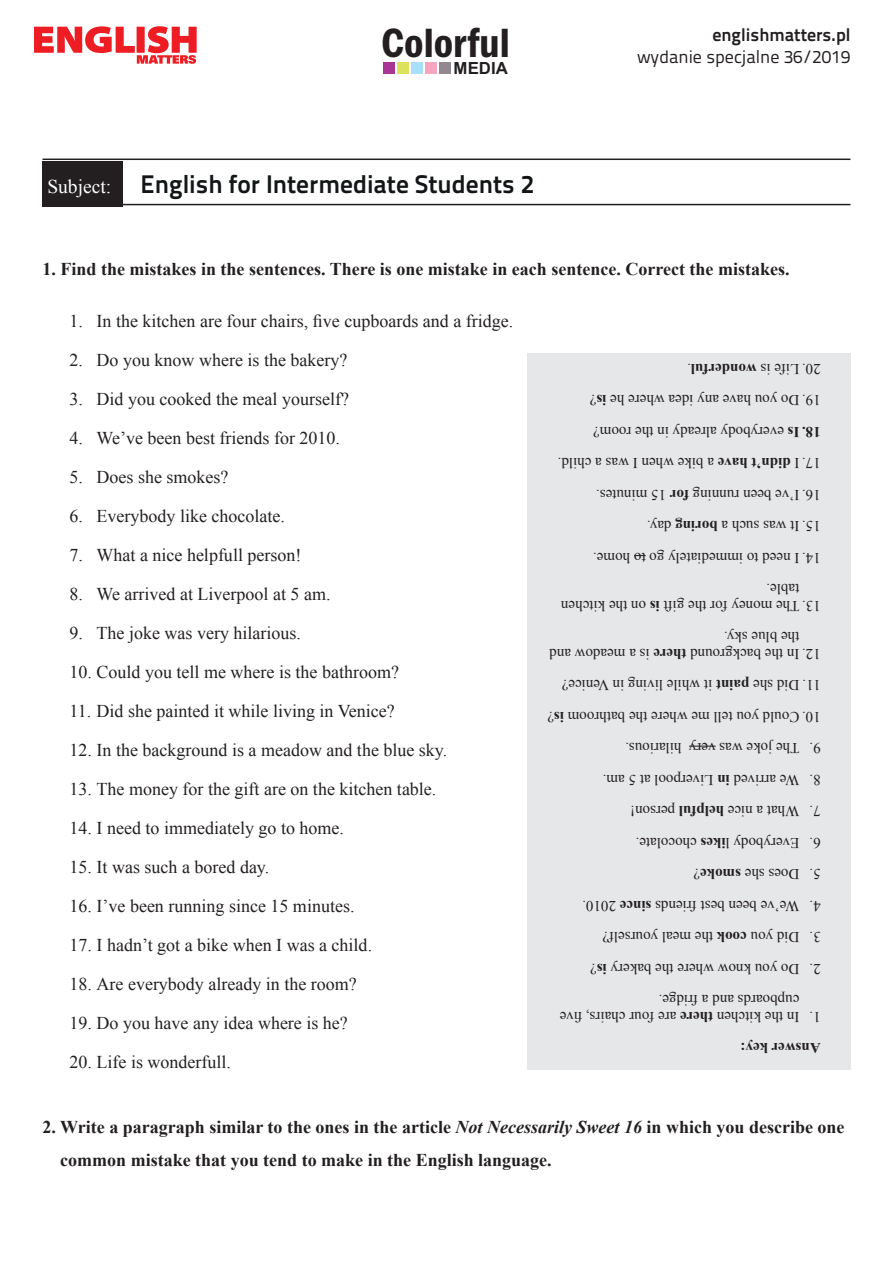
<style>
.page{position:relative;width:893px;height:1263px;background:#fff}
.page>*{position:absolute;margin:0;border:0;box-sizing:border-box;transform-origin:0 0}
.t1{font:600 condensed 42.3px "Franklin Gothic";color:#231f20}
.t2{font:700 25.5px "Titillium Text 22 L";color:#121617}
.t3{font:18px "Times New Roman";color:#231f20}
.List_Paragraph{font:700 18px/33px "Times New Roman";color:#231f20}
.t4{font:18px "Titillium Text 22 L";color:#231f20}
.t5{font:700 18px "Titillium Text 22 L";color:#231f20}
.t6{font:700 16.8px "Arial";color:#231f20}
.t7{font:15px/16.5px "Times New Roman";color:#231f20}
.t8{font:700 15px "Times New Roman";color:#231f20}
.s1{font-family:"Times New Roman";font-weight:400;font-size:19.5px;color:#fff}
.s2{font-weight:700}
.s3{font-style:italic}
</style>
<div class="page">
<div style="left:383px;top:62px;width:12px;height:12px;background:#a93594"></div>
<div style="left:425px;top:62px;width:12px;height:12px;background:#f6a5bf"></div>
<div style="left:411px;top:62px;width:12px;height:12px;background:#a8dff9"></div>
<div style="left:397px;top:62px;width:12px;height:12px;background:#dbe35d"></div>
<div style="left:439px;top:62px;width:12px;height:12px;background:#938890"></div>
<svg style="left:34px;top:26px;width:163px;height:38px"></svg>
<div style="left:527px;top:353px;width:323px;height:716px;background:#e6e7e9"></div>
<div style="left:43px;top:161px;width:80px;height:45px;background:#231f20"></div>
<hr style="left:43px;top:204px;width:807px;height:1px;background:#231f20">
<hr style="left:43px;top:159px;width:807px;height:1px;background:#231f20">
<svg style="left:689px;top:746px;width:27px;height:1px"></svg>
<svg style="left:634px;top:555px;width:12px;height:1px"></svg>
<h1 class="t1" style="left:381px;top:15px;width:130px">Colorful</h1>
<p class="t6" style="left:454px;top:57px;width:56px">MEDIA</p>
<p class="t2" style="left:47px;top:164px;width:488px"><span class="s1">Subject:</span> English for Intermediate Students 2</p>
<p class="t5" style="left:712px;top:21px;width:140px">englishmatters.pl</p>
<p class="t4" style="left:637px;top:44px;width:215px">wydanie specjalne 36/2019</p>
<p class="List_Paragraph" style="left:43px;top:252px;width:748px">1. Find the mistakes in the sentences. There is one mistake in each sentence. Correct the mistakes.</p>
<p class="t3" style="left:70px;top:309px;width:445px">1. In the kitchen are four chairs, five cupboards and a fridge.</p>
<p class="t3" style="left:70px;top:348px;width:279px">2. Do you know where is the bakery?</p>
<p class="t3" style="left:70px;top:387px;width:281px">3. Did you cooked the meal yourself?</p>
<p class="t3" style="left:70px;top:426px;width:272px">4. We’ve been best friends for 2010.</p>
<p class="t3" style="left:70px;top:465px;width:160px">5. Does she smokes?</p>
<p class="t3" style="left:70px;top:504px;width:217px">6. Everybody like chocolate.</p>
<p class="t3" style="left:70px;top:543px;width:233px">7. What a nice helpfull person!</p>
<p class="t3" style="left:70px;top:582px;width:262px">8. We arrived at Liverpool at 5 am.</p>
<p class="t3" style="left:70px;top:621px;width:233px">9. The joke was very hilarious.</p>
<p class="t3" style="left:70px;top:660px;width:331px">10. Could you tell me where is the bathroom?</p>
<p class="t3" style="left:70px;top:699px;width:327px">11. Did she painted it while living in Venice?</p>
<p class="t3" style="left:70px;top:738px;width:379px">12. In the background is a meadow and the blue sky.</p>
<p class="t3" style="left:70px;top:777px;width:368px">13. The money for the gift are on the kitchen table.</p>
<p class="t3" style="left:70px;top:816px;width:276px">14. I need to immediately go to home.</p>
<p class="t3" style="left:70px;top:855px;width:201px">15. It was such a bored day.</p>
<p class="t3" style="left:70px;top:894px;width:286px">16. I’ve been running since 15 minutes.</p>
<p class="t3" style="left:70px;top:933px;width:304px">17. I hadn’t got a bike when I was a child.</p>
<p class="t3" style="left:70px;top:972px;width:289px">18. Are everybody already in the room?</p>
<p class="t3" style="left:70px;top:1011px;width:280px">19. Do you have any idea where is he?</p>
<p class="t3" style="left:70px;top:1050px;width:163px">20. Life is wonderfull.</p>
<p class="t7" style="left:821px;top:377px;width:135px;rotate:-180deg">20. Life is <span class="s2">wonderful</span>.</p>
<p class="t7" style="left:821px;top:409px;width:232px;rotate:-180deg">19. Do you have any idea where he <span class="s2">is</span>?</p>
<p class="t7" style="left:821px;top:440px;width:229px;rotate:-180deg"><span class="s2">18. Is</span> everybody already in the room?</p>
<p class="t7" style="left:821px;top:472px;width:264px;rotate:-180deg">17. I <span class="s2">didn’t have</span> a bike when I was a child.</p>
<p class="t7" style="left:821px;top:503px;width:226px;rotate:-180deg">16. I’ve been running <span class="s2">for</span> 15 minutes.</p>
<p class="t7" style="left:821px;top:535px;width:175px;rotate:-180deg">15. It was such a <span class="s2">boring</span> day.</p>
<p class="t7" style="left:821px;top:566px;width:229px;rotate:-180deg">14. I need to immediately go to home.</p>
<p class="t7" style="left:799px;top:614px;width:240px;text-indent:-21px;rotate:-180deg">13. The money for the gift <span class="s2">is</span> on the kitchen table.</p>
<p class="t7" style="left:799px;top:662px;width:252px;text-indent:-21px;rotate:-180deg">12. In the background <span class="s2">there</span> is a meadow and the blue sky.</p>
<p class="t7" style="left:821px;top:694px;width:260px;rotate:-180deg">11. Did she <span class="s2">paint</span> it while living in Venice?</p>
<p class="t7" style="left:821px;top:725px;width:275px;rotate:-180deg">10. Could you tell me where the bathroom <span class="s2">is</span>?</p>
<p class="t7" style="left:681px;top:757px;width:58px;rotate:-180deg">hilarious.</p>
<p class="t7" style="left:799px;top:757px;width:112px;rotate:-180deg">The joke was very</p>
<p class="t7" style="left:821px;top:757px;width:13px;rotate:-180deg">9.</p>
<p class="t7" style="left:799px;top:788px;width:198px;rotate:-180deg">We arrived <span class="s2">in</span> Liverpool at 5 am.</p>
<p class="t7" style="left:821px;top:788px;width:13px;rotate:-180deg">8.</p>
<p class="t7" style="left:799px;top:820px;width:171px;rotate:-180deg">What a nice <span class="s2">helpful</span> person!</p>
<p class="t7" style="left:821px;top:820px;width:13px;rotate:-180deg">7.</p>
<p class="t7" style="left:799px;top:851px;width:165px;rotate:-180deg">Everybody l<span class="s2">ikes</span> chocolate.</p>
<p class="t7" style="left:821px;top:851px;width:13px;rotate:-180deg">6.</p>
<p class="t7" style="left:799px;top:883px;width:107px;rotate:-180deg">Does she <span class="s2">smoke</span>?</p>
<p class="t7" style="left:821px;top:883px;width:13px;rotate:-180deg">5.</p>
<p class="t7" style="left:799px;top:914px;width:219px;rotate:-180deg">We’ve been best friends <span class="s2">since</span> 2010.</p>
<p class="t7" style="left:821px;top:914px;width:13px;rotate:-180deg">4.</p>
<p class="t7" style="left:799px;top:946px;width:199px;rotate:-180deg">Did you <span class="s2">cook</span> the meal yourself?</p>
<p class="t7" style="left:821px;top:946px;width:13px;rotate:-180deg">3.</p>
<p class="t7" style="left:799px;top:977px;width:211px;rotate:-180deg">Do you know where the bakery <span class="s2">is</span>?</p>
<p class="t7" style="left:821px;top:977px;width:13px;rotate:-180deg">2.</p>
<p class="t7" style="left:799px;top:1009px;width:142px;rotate:-180deg">cupboards and a fridge.</p>
<p class="t7" style="left:799px;top:1025px;width:241px;rotate:-180deg">In the kitchen <span class="s2">there</span> are four chairs, five</p>
<p class="t7" style="left:821px;top:1025px;width:13px;rotate:-180deg">1.</p>
<p class="t8" style="left:821px;top:1058px;width:82px;rotate:-180deg">Answer key:</p>
<p class="List_Paragraph" style="left:60px;top:1110px;width:786px;text-indent:-18px">2. Write a paragraph similar to the ones in the article <span class="s3">Not Necessarily Sweet 16</span> in which you describe one common mistake that you tend to make in the English language.</p>
</div>
